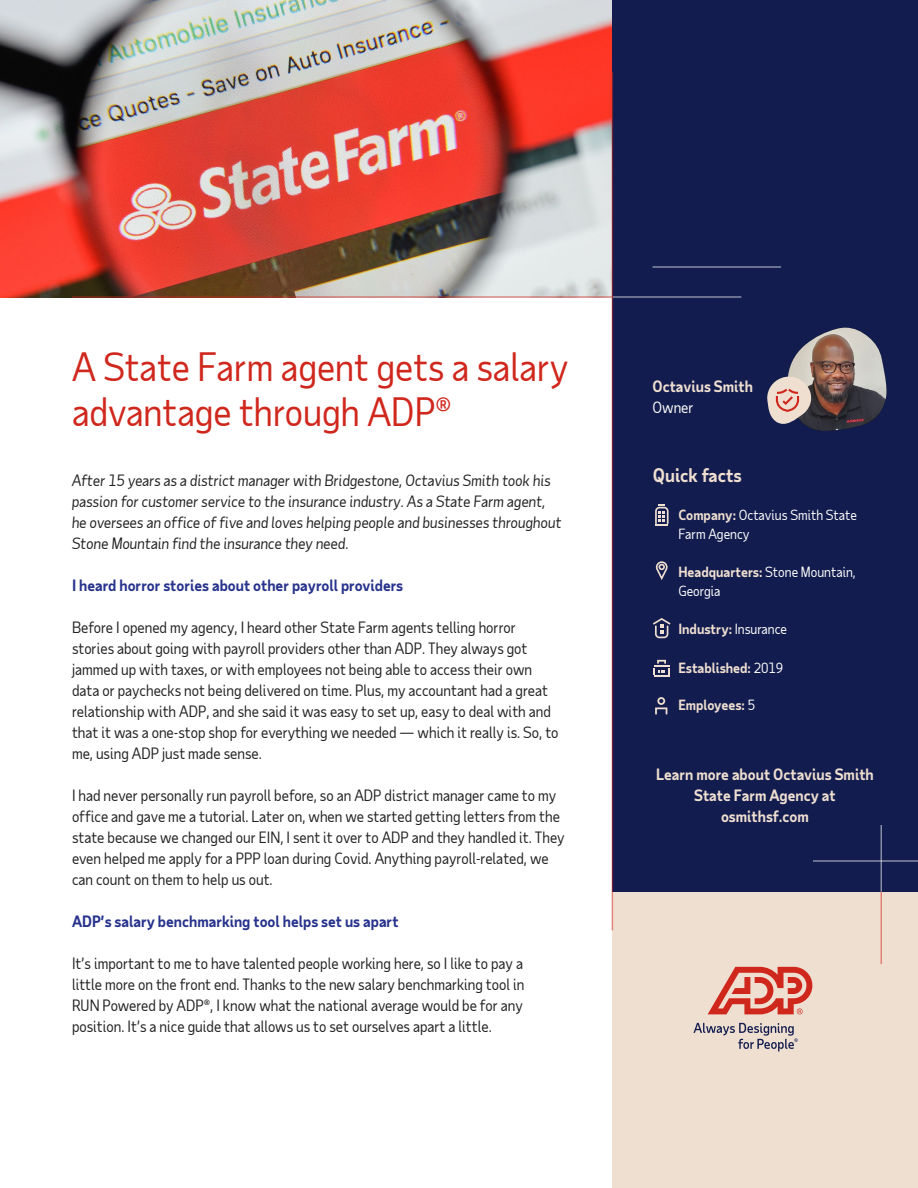
<style>
.page{position:relative;width:918px;height:1188px;background:#fff}
.page>*{position:absolute;margin:0;border:0;box-sizing:border-box;transform-origin:0 0}
.t1{font:37.5px/45px "Taub Sans";color:#d0271d}
.t2{font:700 18px "Taub Sans";color:#efdfd1}
.t3{font:15px/21px "Taub Sans";color:#222}
.t4{font:italic 15px/21px "Taub Sans";color:#222}
.t5{font:700 15px "Taub Sans";color:#26328c}
.t6{font:700 15px/21px "Taub Sans";color:#efdfd1;text-align:center}
.t7{font:15px "Taub Sans";color:#fff}
.t8{font:13.5px/19.5px "Taub Sans";color:#fff}
.t9{font:700 13.5px "Taub Sans";color:#efdfd1}
.s1{font-weight:700;color:#efdfd1}
.s2{font-weight:400;color:#fff}
</style>
<div class="page">
<div style="left:613px;top:870px;width:305px;height:318px;background:#efdfd1"></div>
<div style="left:613px;top:0;width:305px;height:892px;background:#121c4e"></div>
<svg style="left:653px;top:618px;width:18px;height:20px"></svg>
<svg style="left:653px;top:660px;width:17px;height:17px"></svg>
<svg style="left:655px;top:504px;width:14px;height:22px"></svg>
<svg style="left:656px;top:561px;width:12px;height:19px"></svg>
<svg style="left:655px;top:697px;width:12px;height:17px"></svg>
<div style="left:500px;top:0;width:418px;height:297px;background:#121c4e"></div>
<img style="left:0;top:0;width:612px;height:297px">
<hr style="left:612px;top:72px;width:1px;height:858px;background:#d0271d">
<hr style="left:72px;top:296px;width:540px;height:2px;background:#d0271d">
<hr style="left:652px;top:266px;width:129px;height:2px;background:#fff">
<hr style="left:613px;top:296px;width:128px;height:2px;background:#fff">
<svg style="left:767px;top:327px;width:120px;height:104px"></svg>
<hr style="left:880px;top:892px;width:2px;height:72px;background:#d0271d">
<hr style="left:880px;top:825px;width:2px;height:67px;background:#fff">
<hr style="left:813px;top:860px;width:105px;height:2px;background:#fff">
<svg style="left:693px;top:1023px;width:105px;height:29px"></svg>
<svg style="left:708px;top:967px;width:104px;height:47px"></svg>
<h1 class="t1" style="left:72px;top:344px;width:498px">A State Farm agent gets a salary advantage through ADP®</h1>
<p class="t4" style="left:72px;top:470px;width:491px">After 15 years as a district manager with Bridgestone, Octavius Smith took his passion for customer service to the insurance industry. As a State Farm agent, he oversees an office of five and loves helping people and businesses throughout Stone Mountain find the insurance they need.</p>
<p class="t5" style="left:72px;top:576px;width:333px">I heard horror stories about other payroll providers</p>
<p class="t3" style="left:72px;top:617px;width:488px">Before I opened my agency, I heard other State Farm agents telling horror stories about going with payroll providers other than ADP. They always got jammed up with taxes, or with employees not being able to access their own data or paychecks not being delivered on time. Plus, my accountant had a great relationship with ADP, and she said it was easy to set up, easy to deal with and that it was a one-stop shop for everything we needed — which it really is. So, to me, using ADP just made sense.</p>
<p class="t3" style="left:72px;top:785px;width:494px">I had never personally run payroll before, so an ADP district manager came to my office and gave me a tutorial. Later on, when we started getting letters from the state because we changed our EIN, I sent it over to ADP and they handled it. They even helped me apply for a PPP loan during Covid. Anything payroll-related, we can count on them to help us out.</p>
<p class="t5" style="left:72px;top:912px;width:328px">ADP’s salary benchmarking tool helps set us apart</p>
<p class="t3" style="left:72px;top:953px;width:454px;text-align:justify">It’s important to me to have talented people working here, so I like to pay a little more on the front end. Thanks to the new salary benchmarking tool in RUN Powered by ADP®, I know what the national average would be for any position. It’s a nice guide that allows us to set ourselves apart a little.</p>
<p class="t6" style="left:652px;top:376px;width:102px">Octavius Smith</p>
<p class="t7" style="left:652px;top:398px;width:43px">Owner</p>
<p class="t2" style="left:653px;top:464px;width:90px">Quick facts</p>
<p class="t8" style="left:678px;top:505px;width:180px"><span class="s1">Company:</span> Octavius Smith State<br>Farm Agency</p>
<p class="t8" style="left:678px;top:562px;width:179px"><span class="s1">Headquarters:</span> Stone Mountain,<br>Georgia</p>
<p class="t9" style="left:678px;top:620px;width:110px">Industry: <span class="s2">Insurance</span></p>
<p class="t9" style="left:678px;top:659px;width:107px">Established: <span class="s2">2019</span></p>
<p class="t9" style="left:678px;top:696px;width:78px">Employees: <span class="s2">5</span></p>
<p class="t6" style="left:656px;top:764px;width:219px">Learn more about Octavius Smith<br>State Farm Agency at osmithsf.com</p>
</div>
